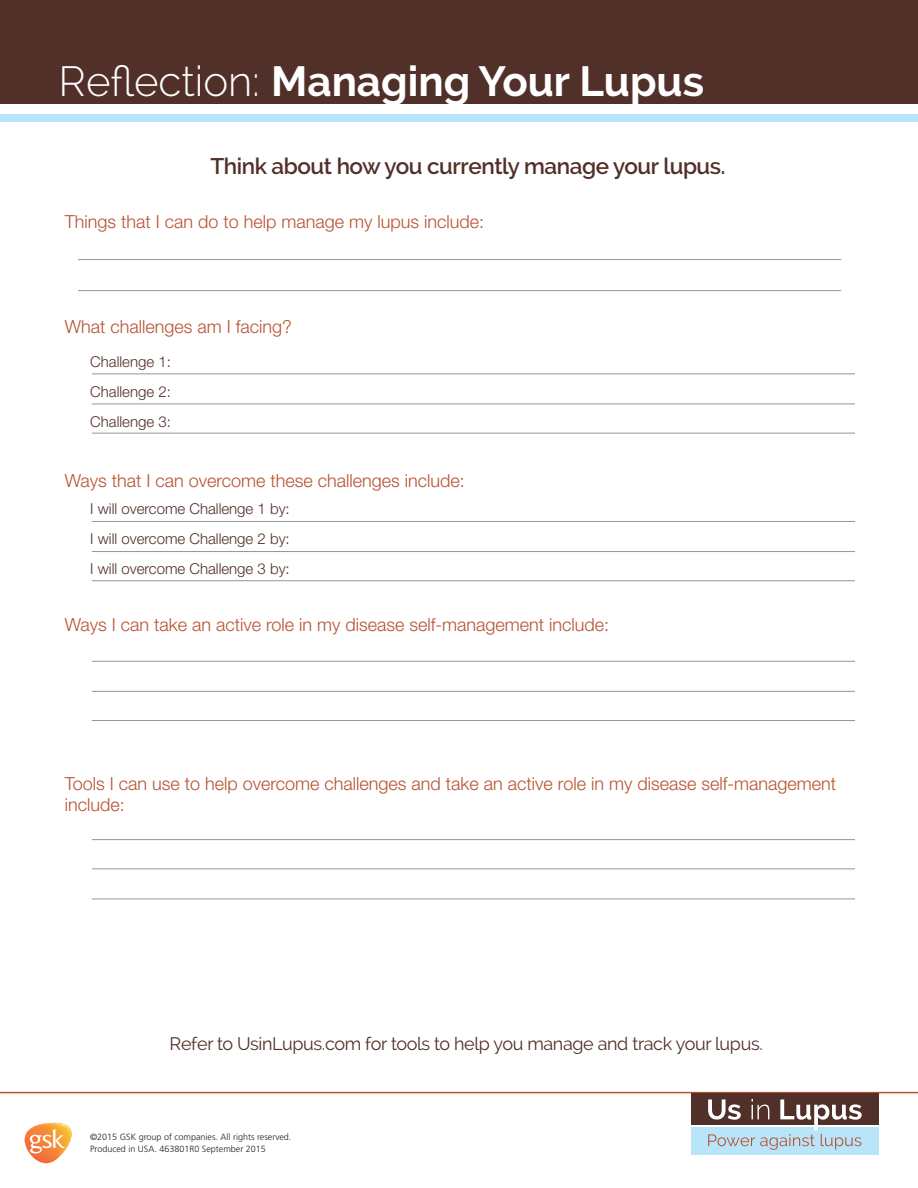
<style>
.page{position:relative;width:918px;height:1188px;background:#fff}
.page>*{position:absolute;margin:0;border:0;box-sizing:border-box;transform-origin:0 0}
.t1{font:700 42px "Raleway";color:#fff}
.t2{font:600 22.5px "Raleway";letter-spacing:-.02em;color:#52302a}
.t3{font:300 18px/21px "Helvetica Neue LT Std";color:#b85231}
.t4{font:18px "Raleway";letter-spacing:-.02em;color:#52302a}
.t5{font:300 15px/30px "Helvetica Neue LT Std";color:#52302a;text-align:justify}
.t6{font:300 9px/12px "Frutiger LT Std";color:#231f20}
.s1{font-weight:300}
</style>
<div class="page">
<div style="left:0;top:0;width:918px;height:104px;background:#52302a"></div>
<div style="left:0;top:114px;width:918px;height:8px;background:#b9e5fa"></div>
<hr style="left:92px;top:521px;width:763px;height:1px;background:#939598">
<hr style="left:92px;top:661px;width:763px;height:1px;background:#939598">
<hr style="left:92px;top:868px;width:763px;height:1px;background:#939598">
<hr style="left:92px;top:374px;width:763px;height:1px;background:#939598">
<hr style="left:92px;top:551px;width:763px;height:1px;background:#939598">
<hr style="left:92px;top:691px;width:763px;height:1px;background:#939598">
<hr style="left:92px;top:899px;width:763px;height:1px;background:#939598">
<hr style="left:92px;top:404px;width:763px;height:1px;background:#939598">
<hr style="left:92px;top:580px;width:763px;height:1px;background:#939598">
<hr style="left:92px;top:720px;width:763px;height:1px;background:#939598">
<hr style="left:92px;top:839px;width:763px;height:1px;background:#939598">
<hr style="left:92px;top:433px;width:763px;height:1px;background:#939598">
<hr style="left:0;top:1092px;width:918px;height:1px;background:#b85231">
<div style="left:691px;top:1126px;width:187px;height:28px;background:#b9e5fa"></div>
<div style="left:691px;top:1094px;width:187px;height:31px;background:#52302a"></div>
<hr style="left:691px;top:1125px;width:187px;height:2px;background:#fff">
<svg style="left:708px;top:1099px;width:154px;height:51px"></svg>
<hr style="left:78px;top:259px;width:763px;height:1px;background:#939598">
<hr style="left:78px;top:290px;width:763px;height:1px;background:#939598">
<svg style="left:25px;top:1123px;width:46px;height:40px"></svg>
<h1 class="t1" style="left:58px;top:58px;width:647px"><span class="s1">Reflection:</span> Managing Your Lupus</h1>
<p class="t2" style="left:210px;top:153px;width:517px">Think about how you currently manage your lupus.</p>
<p class="t3" style="left:65px;top:211px;width:421px">Things that I can do to help manage my lupus include:</p>
<p class="t3" style="left:65px;top:316px;width:229px">What challenges am I facing?</p>
<p class="t5" style="left:90px;top:347px;width:82px">Challenge 1:<br>Challenge 2:<br>Challenge 3:</p>
<p class="t3" style="left:65px;top:470px;width:402px">Ways that I can overcome these challenges include:</p>
<p class="t5" style="left:90px;top:494px;width:201px">I will overcome Challenge 1 by:<br>I will overcome Challenge 2 by:<br>I will overcome Challenge 3 by:</p>
<p class="t3" style="left:65px;top:614px;width:546px">Ways I can take an active role in my disease self-management include:</p>
<p class="t3" style="left:65px;top:773px;width:773px">Tools I can use to help overcome challenges and take an active role in my disease self-management include:</p>
<p class="t4" style="left:170px;top:1033px;width:595px">Refer to UsinLupus.com for tools to help you manage and track your lupus.</p>
<p class="t6" style="left:90px;top:1131px;width:203px">©2015 GSK group of companies. All rights reserved.<br>Produced in USA. 463801R0 September 2015</p>
</div>
